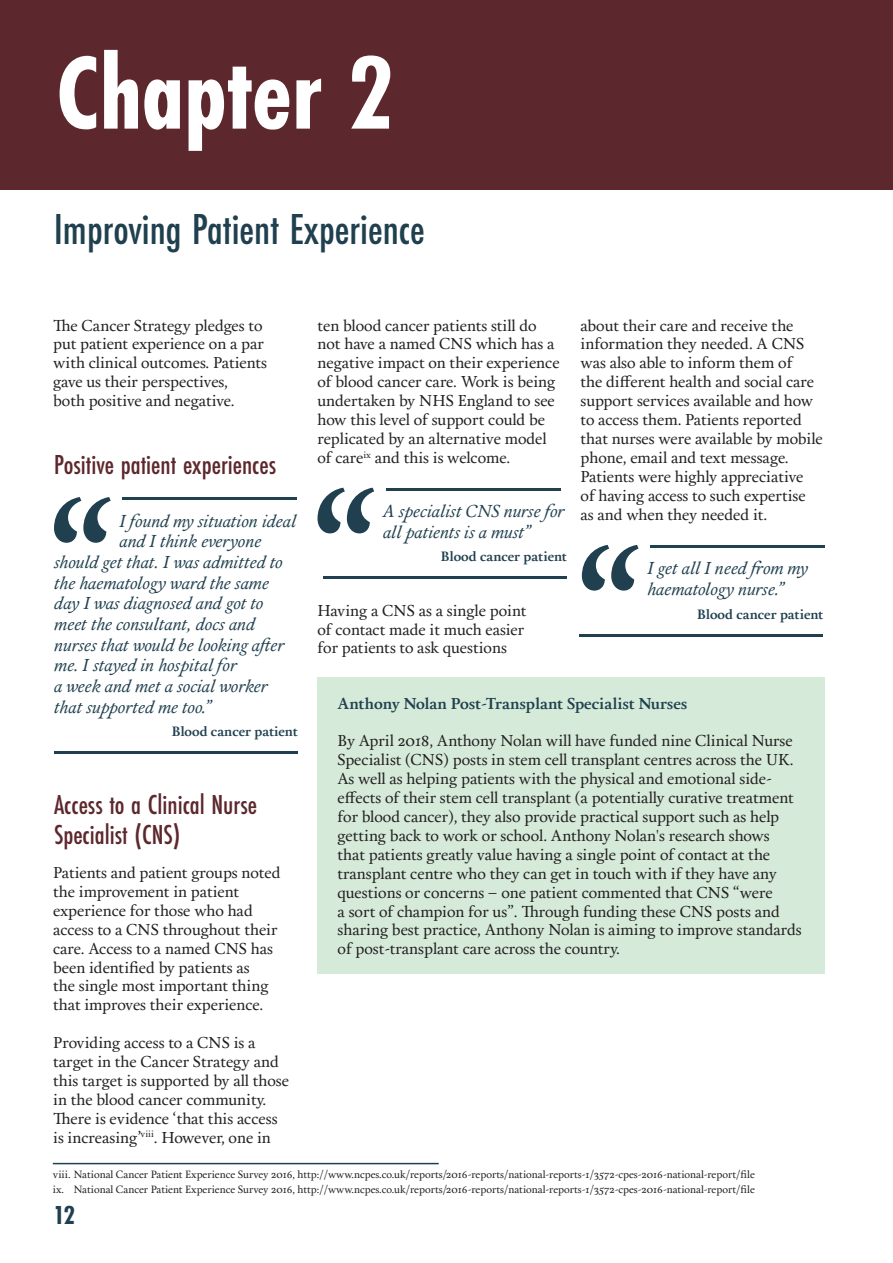
<style>
.page{position:relative;width:893px;height:1263px;background:#fff}
.page>*{position:absolute;margin:0;border:0;box-sizing:border-box;transform-origin:0 0}
.t1{font:700 108px "Futura PT Cond";color:#fff}
.t2{font:500 45px "Futura PT Cond";color:#20404f}
.t3{font:500 28.5px/30px "Futura PT Cond";color:#5d282d}
.t4{font:700 27px "Futura PT Cond";color:#20404f}
.t5{font:italic 17.25px/20.7px "Calendas Plus";color:#20404f}
.t6{font:15.75px/18.9px "Calendas Plus";color:#231f20}
.t7{font:700 15.75px "Calendas Plus";color:#20404f}
.t8{font:700 13.5px "Calendas Plus";color:#20404f}
.t9{font:10.5px/15px "Calendas Plus";color:#231f20}
</style>
<div class="page">
<div style="left:0;top:0;width:893px;height:189px;background:#5d282d"></div>
<svg style="left:54px;top:497px;width:57px;height:46px"></svg>
<svg style="left:317px;top:488px;width:57px;height:45px"></svg>
<svg style="left:582px;top:545px;width:57px;height:46px"></svg>
<hr style="left:123px;top:497px;width:174px;height:3px;background:#20404f">
<hr style="left:386px;top:487px;width:175px;height:3px;background:#20404f">
<hr style="left:650px;top:545px;width:175px;height:3px;background:#20404f">
<div style="left:317px;top:678px;width:508px;height:296px;background:#d5ead9"></div>
<hr style="left:53px;top:1163px;width:386px;height:1px;background:#20404f">
<hr style="left:54px;top:751px;width:244px;height:3px;background:#20404f">
<hr style="left:323px;top:576px;width:244px;height:3px;background:#20404f">
<hr style="left:579px;top:634px;width:244px;height:3px;background:#20404f">
<h1 class="t1" style="left:56px;top:30px;width:340px">Chapter 2</h1>
<h2 class="t2" style="left:54px;top:203px;width:372px">Improving Patient Experience</h2>
<p class="t6" style="left:53px;top:315px;width:215px">The Cancer Strategy pledges to put patient experience on a par with clinical outcomes. Patients gave us their perspectives,<br>both positive and negative.</p>
<h3 class="t3" style="left:54px;top:450px;width:224px">Positive patient experiences</h3>
<p class="t5" style="left:119px;top:510px;width:178px">I found my situation ideal</p>
<p class="t5" style="left:119px;top:530px;width:143px">and I think everyone</p>
<p class="t5" style="left:54px;top:551px;width:230px">should get that. I was admitted to</p>
<p class="t5" style="left:54px;top:572px;width:216px">the haematology ward the same</p>
<p class="t5" style="left:54px;top:592px;width:211px">day I was diagnosed and got to</p>
<p class="t5" style="left:54px;top:613px;width:202px">meet the consultant, docs and</p>
<p class="t5" style="left:54px;top:634px;width:232px">nurses that would be looking after</p>
<p class="t5" style="left:54px;top:655px;width:184px">me. I stayed in hospital for</p>
<p class="t5" style="left:54px;top:675px;width:215px">a week and met a social worker</p>
<p class="t5" style="left:54px;top:696px;width:159px">that supported me too.”</p>
<p class="t8" style="left:172px;top:721px;width:128px">Blood cancer patient</p>
<h3 class="t3" style="left:54px;top:790px;width:205px">Access to a Clinical Nurse<br>Specialist (CNS)</h3>
<p class="t6" style="left:53px;top:862px;width:229px">Patients and patient groups noted the improvement in patient experience for those who had access to a CNS throughout their care. Access to a named CNS has been identified by patients as<br>the single most important thing that improves their experience.</p>
<p class="t6" style="left:53px;top:1032px;width:237px">Providing access to a CNS is a target in the Cancer Strategy and this target is supported by all those in the blood cancer community.<br>There is evidence ‘that this access is increasing’<sup>viii</sup>. However, one in</p>
<p class="t6" style="left:317px;top:315px;width:244px">ten blood cancer patients still do not have a named CNS which has a negative impact on their experience of blood cancer care. Work is being undertaken by NHS England to see how this level of support could be replicated by an alternative model of care<sup>ix</sup> and this is welcome.</p>
<p class="t5" style="left:383px;top:500px;width:183px">A specialist CNS nurse for all patients is a must”</p>
<p class="t8" style="left:441px;top:546px;width:128px">Blood cancer patient</p>
<p class="t6" style="left:581px;top:315px;width:244px">about their care and receive the information they needed. A CNS was also able to inform them of<br>the different health and social care support services available and how to access them. Patients reported that nurses were available by mobile phone, email and text message.<br>Patients were highly appreciative<br>of having access to such expertise as and when they needed it.</p>
<p class="t5" style="left:647px;top:557px;width:162px">I get all I need from my haematology nurse.”</p>
<p class="t6" style="left:317px;top:600px;width:210px">Having a CNS as a single point of contact made it much easier for patients to ask questions</p>
<p class="t7" style="left:338px;top:692px;width:351px">Anthony Nolan Post-Transplant Specialist Nurses</p>
<p class="t6" style="left:338px;top:731px;width:466px">By April 2018, Anthony Nolan will have funded nine Clinical Nurse Specialist (CNS) posts in stem cell transplant centres across the UK.<br>As well as helping patients with the physical and emotional side&shy;effects of their stem cell transplant (a potentially curative treatment for blood cancer), they also provide practical support such as help getting back to work or school. Anthony Nolan's research shows<br>that patients greatly value having a single point of contact at the transplant centre who they can get in touch with if they have any questions or concerns – one patient commented that CNS “were<br>a sort of champion for us”. Through funding these CNS posts and sharing best practice, Anthony Nolan is aiming to improve standards of post-transplant care across the country.</p>
<p class="t8" style="left:697px;top:604px;width:128px">Blood cancer patient</p>
<p class="t9" style="left:53px;top:1167px;width:703px">viii. National Cancer Patient Experience Survey 2016, http://www.ncpes.co.uk/reports/2016-reports/national-reports-1/3572-cpes-2016-national-report/file ix. National Cancer Patient Experience Survey 2016, http://www.ncpes.co.uk/reports/2016-reports/national-reports-1/3572-cpes-2016-national-report/file</p>
<h3 class="t4" style="left:53px;top:1199px;width:24px">12</h3>
</div>
